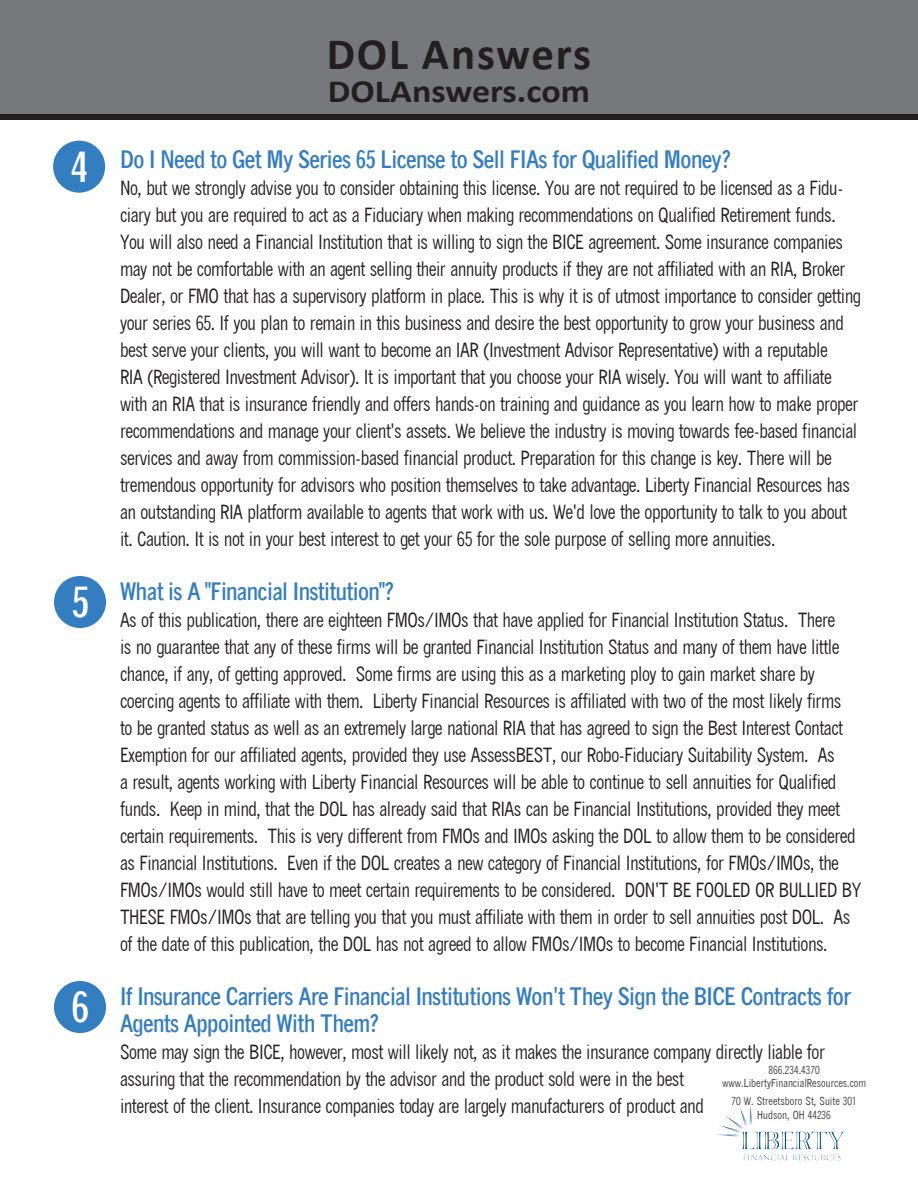
<style>
.page{position:relative;width:918px;height:1188px;background:#fff}
.page>*{position:absolute;margin:0;border:0;box-sizing:border-box;transform-origin:0 0}
.t1{font:700 45px "Calibri";letter-spacing:.04em;color:#231f20}
.t2{font:700 41.4px "Quick Type II Condensed";color:#fff}
.t3{font:700 32.4px "Calibri";color:#231f20;scale:1.11 1}
.t4{font:700 24px "Quick Type II Condensed";letter-spacing:-.025em;color:#337dc1}
.t5{font:19.5px/27px "Quick Type II Condensed";letter-spacing:-.025em;color:#231f20}
.t6{font:11.1px "Quick Type II Condensed";color:#3e3e3f}
</style>
<div class="page">
<div style="left:0;top:0;width:918px;height:117px;background:#76787b"></div>
<img style="left:717px;top:1106px;width:127px;height:55px">
<div style="left:53px;top:141px;width:52px;height:52px;background:#337dc1;border-radius:50%"></div>
<div style="left:54px;top:576px;width:52px;height:52px;background:#337dc1;border-radius:50%"></div>
<div style="left:54px;top:981px;width:52px;height:52px;background:#337dc1;border-radius:50%"></div>
<div style="left:0;top:114px;width:918px;height:6px;background:#231f20"></div>
<p class="t2" style="left:70px;top:141px;width:20px">4</p>
<p class="t2" style="left:71px;top:576px;width:20px">5</p>
<p class="t2" style="left:71px;top:981px;width:20px">6</p>
<p class="t1" style="left:327px;top:26px;width:266px">DOL Answers</p>
<p class="t3" style="left:328px;top:71px;width:238px">DOLAnswers.com</p>
<p class="t4" style="left:120px;top:145px;width:613px">Do I Need to Get My Series 65 License to Sell FIAs for Qualified Money?</p>
<p class="t5" style="left:120px;top:175px;width:742px">No, but we strongly advise you to consider obtaining this license. You are not required to be licensed as a Fidu&shy;ciary but you are required to act as a Fiduciary when making recommendations on Qualified Retirement funds.<br>You will also need a Financial Institution that is willing to sign the BICE agreement. Some insurance companies may not be comfortable with an agent selling their annuity products if they are not affiliated with an RIA, Broker Dealer, or FMO that has a supervisory platform in place. This is why it is of utmost importance to consider getting your series 65. If you plan to remain in this business and desire the best opportunity to grow your business and best serve your clients, you will want to become an IAR (Investment Advisor Representative) with a reputable</p>
<p class="t5" style="left:120px;top:364px;width:740px">RIA (Registered Investment Advisor). It is important that you choose your RIA wisely. You will want to affiliate with an RIA that is insurance friendly and offers hands-on training and guidance as you learn how to make proper recommendations and manage your client's assets. We believe the industry is moving towards fee-based financial services and away from commission-based financial product. Preparation for this change is key. There will be tremendous opportunity for advisors who position themselves to take advantage. Liberty Financial Resources has an outstanding RIA platform available to agents that work with us. We'd love the opportunity to talk to you about it. Caution. It is not in your best interest to get your 65 for the sole purpose of selling more annuities.</p>
<p class="t4" style="left:120px;top:577px;width:276px">What is A "Financial Institution"?</p>
<p class="t5" style="left:120px;top:607px;width:743px">As of this publication, there are eighteen FMOs/IMOs that have applied for Financial Institution Status. There<br>is no guarantee that any of these firms will be granted Financial Institution Status and many of them have little chance, if any, of getting approved. Some firms are using this as a marketing ploy to gain market share by coercing agents to affiliate with them. Liberty Financial Resources is affiliated with two of the most likely firms<br>to be granted status as well as an extremely large national RIA that has agreed to sign the Best Interest Contact Exemption for our affiliated agents, provided they use AssessBEST, our Robo-Fiduciary Suitability System. As<br>a result, agents working with Liberty Financial Resources will be able to continue to sell annuities for Qualified funds. Keep in mind, that the DOL has already said that RIAs can be Financial Institutions, provided they meet certain requirements. This is very different from FMOs and IMOs asking the DOL to allow them to be considered as Financial Institutions. Even if the DOL creates a new category of Financial Institutions, for FMOs/IMOs, the FMOs/IMOs would still have to meet certain requirements to be considered. DON'T BE FOOLED OR BULLIED BY THESE FMOs/IMOs that are telling you that you must affiliate with them in order to sell annuities post DOL. As of the date of this publication, the DOL has not agreed to allow FMOs/IMOs to become Financial Institutions.</p>
<p class="t4" style="left:120px;top:982px;width:733px">If Insurance Carriers Are Financial Institutions Won't They Sign the BICE Contracts for</p>
<p class="t4" style="left:120px;top:1009px;width:261px">Agents Appointed With Them?</p>
<p class="t5" style="left:120px;top:1039px;width:707px">Some may sign the BICE, however, most will likely not, as it makes the insurance company directly liable for</p>
<p class="t5" style="left:120px;top:1066px;width:566px">assuring that the recommendation by the advisor and the product sold were in the best</p>
<p class="t5" style="left:120px;top:1093px;width:585px">interest of the client. Insurance companies today are largely manufacturers of product and</p>
<p class="t6" style="left:769px;top:1064px;width:53px">866.234.4370</p>
<p class="t6" style="left:722px;top:1077px;width:146px">www.LibertyFinancialResources.com</p>
<p class="t6" style="left:731px;top:1096px;width:127px">70 W. Streetsboro St, Suite 301</p>
<p class="t6" style="left:757px;top:1109px;width:75px">Hudson, OH 44236</p>
</div>
